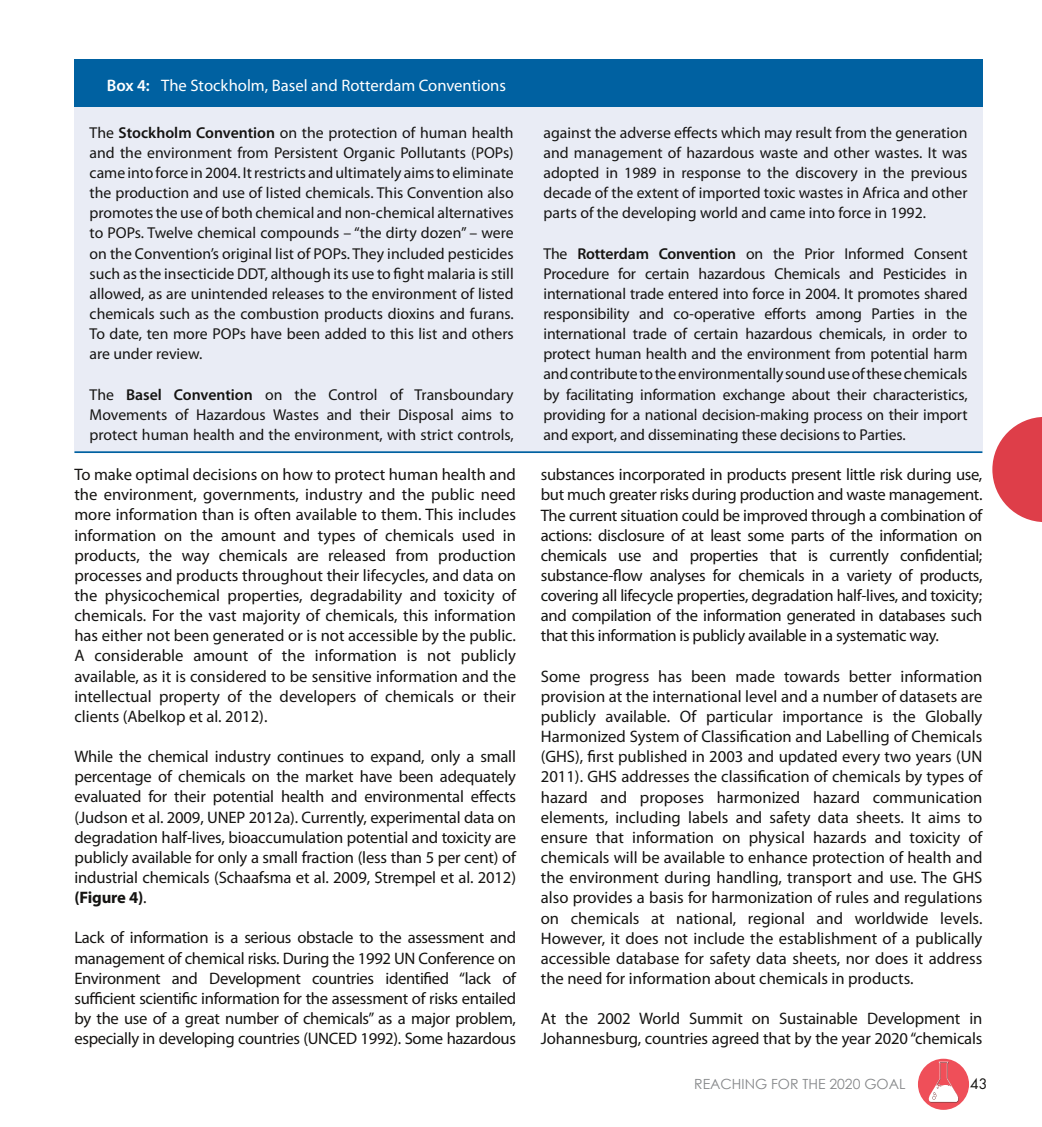
<style>
.page{position:relative;width:1042px;height:1127px;background:#fff}
.page>*{position:absolute;margin:0;border:0;box-sizing:border-box;transform-origin:0 0}
.t1{font:16.62px/20.1px "Myriad Pro";letter-spacing:-.01em;color:#151412;text-align:justify}
.t2{font:16.62px "Myriad Pro";color:#fff}
.t3{font:15.75px/20.1px "Myriad Pro";color:#151412;text-align:justify}
.t4{font:14px "Century Gothic";color:#858789}
.t5{font:14px "Futura";color:#151412}
.s1{font-weight:600}
.s2{font-weight:700}
</style>
<div class="page">
<div style="left:918px;top:1058px;width:51px;height:50px;background:#ef4f59;border-radius:50%"></div>
<svg style="left:928px;top:1061px;width:31px;height:41px"></svg>
<svg style="left:992px;top:417px;width:50px;height:105px"></svg>
<div style="left:74px;top:99px;width:908px;height:352px;background:#e9ecf5"></div>
<div style="left:74px;top:60px;width:908px;height:47px;background:#0061a1"></div>
<hr style="left:74px;top:451px;width:908px;height:2px;background:#0061a1">
<p class="t2" style="left:107px;top:75px;width:401px"><span class="s1">Box 4:</span> The Stockholm, Basel and Rotterdam Conventions</p>
<p class="t3" style="left:90px;top:122px;width:426px">The <span class="s1">Stockholm Convention</span> on the protection of human health and the environment from Persistent Organic Pollutants (POPs) came into force in 2004. It restricts and ultimately aims to eliminate the production and use of listed chemicals. This Convention also promotes the use of both chemical and non-chemical alternatives to POPs. Twelve chemical compounds – “the dirty dozen” – were on the Convention’s original list of POPs. They included pesticides such as the insecticide DDT, although its use to fight malaria is still allowed, as are unintended releases to the environment of listed chemicals such as the combustion products dioxins and furans.<br>To date, ten more POPs have been added to this list and others are under review.</p>
<p class="t3" style="left:90px;top:384px;width:426px">The <span class="s1">Basel Convention</span> on the Control of Transboundary Movements of Hazardous Wastes and their Disposal aims to protect human health and the environment, with strict controls,</p>
<p class="t1" style="left:74px;top:464px;width:443px">To make optimal decisions on how to protect human health and the environment, governments, industry and the public need more information than is often available to them. This includes information on the amount and types of chemicals used in products, the way chemicals are released from production processes and products throughout their lifecycles, and data on the physicochemical properties, degradability and toxicity of chemicals. For the vast majority of chemicals, this information has either not been generated or is not accessible by the public.<br>A considerable amount of the information is not publicly available, as it is considered to be sensitive information and the intellectual property of the developers of chemicals or their clients (Abelkop et al. 2012).</p>
<p class="t1" style="left:74px;top:746px;width:443px">While the chemical industry continues to expand, only a small percentage of chemicals on the market have been adequately evaluated for their potential health and environmental effects (Judson et al. 2009, UNEP 2012a). Currently, experimental data on degradation half-lives, bioaccumulation potential and toxicity are publicly available for only a small fraction (less than 5 per cent) of industrial chemicals (Schaafsma et al. 2009, Strempel et al. 2012) <span class="s2">(Figure 4)</span>.</p>
<p class="t1" style="left:74px;top:927px;width:443px">Lack of information is a serious obstacle to the assessment and management of chemical risks. During the 1992 UN Conference on Environment and Development countries identified “lack of sufficient scientific information for the assessment of risks entailed by the use of a great number of chemicals” as a major problem, especially in developing countries (UNCED 1992). Some hazardous</p>
<p class="t3" style="left:543px;top:122px;width:426px">against the adverse effects which may result from the generation and management of hazardous waste and other wastes. It was adopted in 1989 in response to the discovery in the previous decade of the extent of imported toxic wastes in Africa and other parts of the developing world and came into force in 1992.</p>
<p class="t3" style="left:543px;top:243px;width:426px">The <span class="s1">Rotterdam Convention</span> on the Prior Informed Consent Procedure for certain hazardous Chemicals and Pesticides in international trade entered into force in 2004. It promotes shared responsibility and co-operative efforts among Parties in the international trade of certain hazardous chemicals, in order to protect human health and the environment from potential harm and contribute to the environmentally sound use of these chemicals by facilitating information exchange about their characteristics, providing for a national decision-making process on their import and export, and disseminating these decisions to Parties.</p>
<p class="t1" style="left:541px;top:464px;width:443px">substances incorporated in products present little risk during use, but much greater risks during production and waste management.<br>The current situation could be improved through a combination of actions: disclosure of at least some parts of the information on chemicals use and properties that is currently confidential; substance-flow analyses for chemicals in a variety of products, covering all lifecycle properties, degradation half-lives, and toxicity; and compilation of the information generated in databases such that this information is publicly available in a systematic way.</p>
<p class="t1" style="left:541px;top:665px;width:443px">Some progress has been made towards better information provision at the international level and a number of datasets are publicly available. Of particular importance is the Globally Harmonized System of Classification and Labelling of Chemicals (GHS), first published in 2003 and updated every two years (UN 2011). GHS addresses the classification of chemicals by types of hazard and proposes harmonized hazard communication elements, including labels and safety data sheets. It aims to ensure that information on physical hazards and toxicity of chemicals will be available to enhance protection of health and the environment during handling, transport and use. The GHS also provides a basis for harmonization of rules and regulations on chemicals at national, regional and worldwide levels.<br>However, it does not include the establishment of a publically accessible database for safety data sheets, nor does it address the need for information about chemicals in products.</p>
<p class="t1" style="left:541px;top:1008px;width:443px">At the 2002 World Summit on Sustainable Development in<br>Johannesburg, countries agreed that by the year 2020 “chemicals</p>
<p class="t4" style="left:694px;top:1075px;width:213px">REACHING FOR THE 2020 GOAL</p>
<p class="t5" style="left:970px;top:1074px;width:19px">43</p>
</div>
